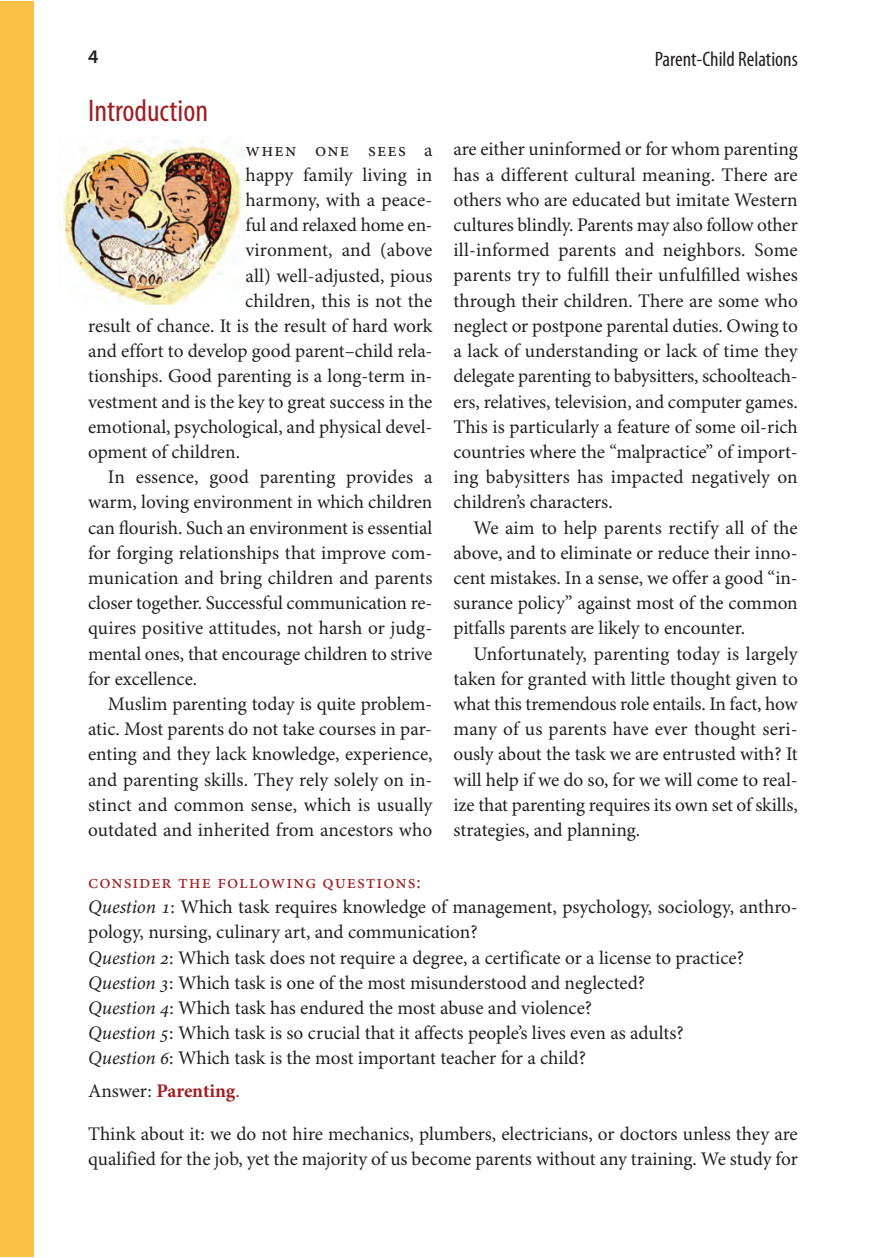
<style>
.page{position:relative;width:886px;height:1258px;background:#fff}
.page>*{position:absolute;margin:0;border:0;box-sizing:border-box;transform-origin:0 0}
.t1{font:condensed 31.5px "Myriad Pro";color:#9e1f23}
.t2{font:condensed 21px "Myriad Pro";color:#231f20}
.t3{font:19.25px/25.2px "Minion Pro";color:#231f20;text-align:justify}
.t4{font:700 19.25px "Minion Pro";letter-spacing:-.005em;color:#9e1f23}
.t5{font:600 19.25px "Myriad Pro";color:#231f20}
.s1{color:#9e1f23}
.s2{font-style:italic}
.s3{font-weight:400;color:#231f20}
.s4{font-weight:400}
</style>
<div class="page">
<div style="left:0;top:1px;width:34px;height:1255px;background:#fec148"></div>
<img style="left:59px;top:140px;width:183px;height:165px">
<p class="t5" style="left:88px;top:49px;width:12px">4</p>
<p class="t2" style="left:654px;top:51px;width:145px">Parent-child relations</p>
<h1 class="t1" style="left:88px;top:99px;width:122px">introduction</h1>
<p class="t3" style="left:453px;top:138px;width:346px">are either uninformed or for whom parenting has a different cultural meaning. There are others who are educated but imitate Western cultures blindly. Parents may also follow other ill-informed parents and neighbors. Some parents try to fulfill their unfulfilled wishes through their children. There are some who neglect or postpone parental duties. Owing to a lack of understanding or lack of time they delegate parenting to babysitters, schoolteach&shy;ers, relatives, television, and computer games.<br>This is particularly a feature of some oil-rich countries where the “malpractice” of import&shy;ing babysitters has impacted negatively on children’s characters.</p>
<p class="t3" style="left:453px;top:516px;width:346px;text-indent:20px">We aim to help parents rectify all of the above, and to eliminate or reduce their inno&shy;cent mistakes. In a sense, we offer a good “in&shy;surance policy” against most of the common pitfalls parents are likely to encounter.</p>
<p class="t3" style="left:453px;top:642px;width:346px;text-indent:20px">Unfortunately, parenting today is largely taken for granted with little thought given to what this tremendous role entails. In fact, how many of us parents have ever thought seri&shy;ously about the task we are entrusted with? It will help if we do so, for we will come to real&shy;ize that parenting requires its own set of skills, strategies, and planning.</p>
<p class="t3" style="left:88px;top:871px;width:711px;text-align:left"><span class="s1">consider the following questions:<br></span><span class="s2">Question 1</span>: Which task requires knowledge of management, psychology, sociology, anthro&shy;pology, nursing, culinary art, and communication?<br><span class="s2">Question 2</span>: Which task does not require a degree, a certificate or a license to practice?<br><span class="s2">Question 3</span>: Which task is one of the most misunderstood and neglected?<br><span class="s2">Question 4</span>: Which task has endured the most abuse and violence?<br><span class="s2">Question 5</span>: Which task is so crucial that it affects people’s lives even as adults?<br><span class="s2">Question 6</span>: Which task is the most important teacher for a child?</p>
<p class="t4" style="left:88px;top:1083px;width:153px"><span class="s3">Answer:</span> Parenting<span class="s4">.</span></p>
<p class="t3" style="left:88px;top:1123px;width:711px">Think about it: we do not hire mechanics, plumbers, electricians, or doctors unless they are qualified for the job, yet the majority of us become parents without any training. We study for</p>
<p class="t3" style="left:246px;top:138px;width:188px">when one sees a</p>
<p class="t3" style="left:245px;top:164px;width:188px">happy family living in</p>
<p class="t3" style="left:245px;top:189px;width:188px">harmony, with a peace-</p>
<p class="t3" style="left:245px;top:214px;width:188px">ful and relaxed home en-</p>
<p class="t3" style="left:245px;top:239px;width:188px">vironment, and (above</p>
<p class="t3" style="left:245px;top:264px;width:189px">all) well-adjusted, pious</p>
<p class="t3" style="left:245px;top:290px;width:189px">children, this is not the</p>
<p class="t3" style="left:88px;top:315px;width:346px">result of chance. It is the result of hard work</p>
<p class="t3" style="left:88px;top:340px;width:346px">and effort to develop good parent–child rela-</p>
<p class="t3" style="left:88px;top:365px;width:346px">tionships. Good parenting is a long-term in-</p>
<p class="t3" style="left:88px;top:390px;width:346px">vestment and is the key to great success in the</p>
<p class="t3" style="left:88px;top:416px;width:346px">emotional, psychological, and physical devel-</p>
<p class="t3" style="left:88px;top:441px;width:153px">opment of children.</p>
<p class="t3" style="left:108px;top:466px;width:326px">In essence, good parenting provides a</p>
<p class="t3" style="left:88px;top:491px;width:346px">warm, loving environment in which children</p>
<p class="t3" style="left:88px;top:516px;width:346px">can flourish. Such an environment is essential</p>
<p class="t3" style="left:88px;top:542px;width:346px">for forging relationships that improve com-</p>
<p class="t3" style="left:88px;top:567px;width:346px">munication and bring children and parents</p>
<p class="t3" style="left:88px;top:592px;width:346px">closer together. Successful communication re-</p>
<p class="t3" style="left:88px;top:617px;width:346px">quires positive attitudes, not harsh or judg-</p>
<p class="t3" style="left:88px;top:642px;width:346px">mental ones, that encourage children to strive</p>
<p class="t3" style="left:88px;top:668px;width:111px">for excellence.</p>
<p class="t3" style="left:108px;top:693px;width:326px">Muslim parenting today is quite problem-</p>
<p class="t3" style="left:88px;top:718px;width:345px">atic. Most parents do not take courses in par-</p>
<p class="t3" style="left:88px;top:743px;width:346px">enting and they lack knowledge, experience,</p>
<p class="t3" style="left:88px;top:768px;width:346px">and parenting skills. They rely solely on in-</p>
<p class="t3" style="left:88px;top:794px;width:346px">stinct and common sense, which is usually</p>
<p class="t3" style="left:88px;top:819px;width:346px">outdated and inherited from ancestors who</p>
</div>
